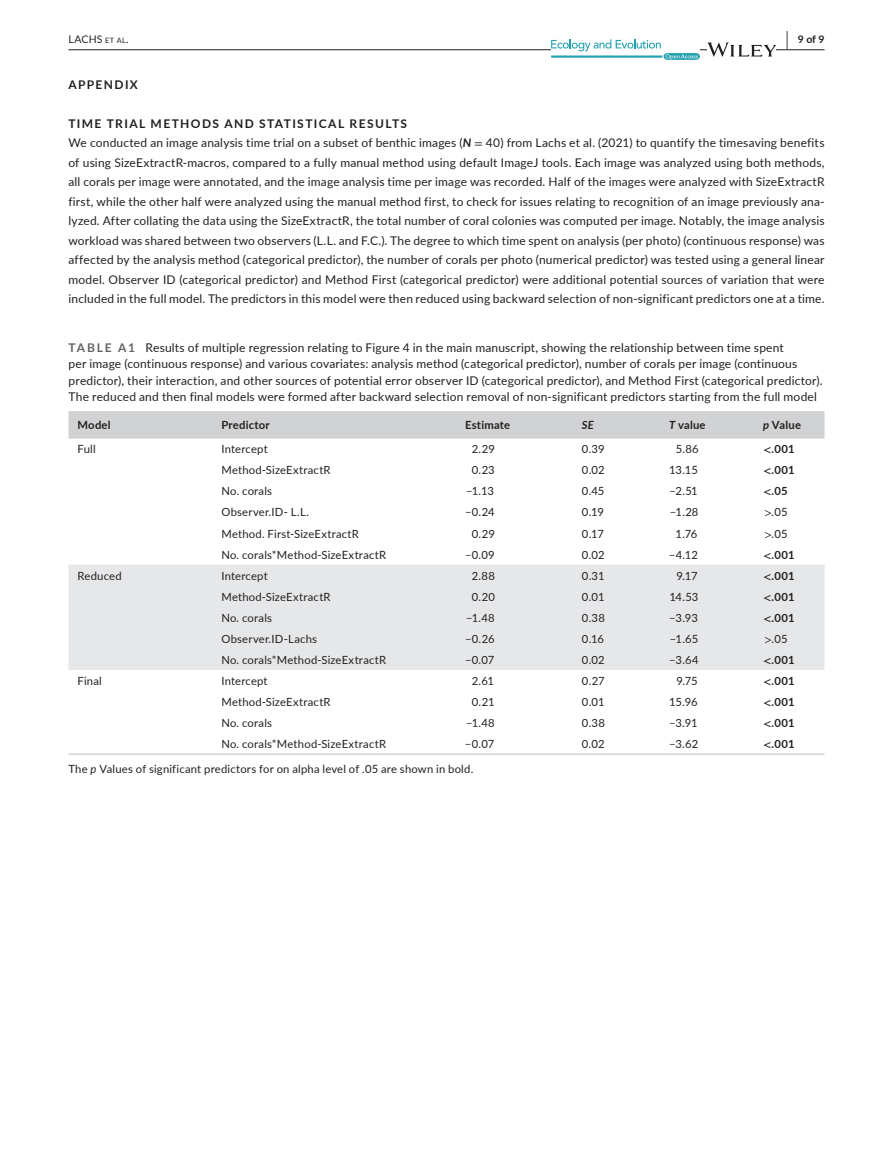
<style>
.page{position:relative;width:893px;height:1174px;background:#fff}
.page>*{position:absolute;margin:0;border:0;box-sizing:border-box;transform-origin:0 0}
.t1{font:12px/19.5px "Lato";letter-spacing:.015em;color:#231f20}
.t2{font:700 12px "Lato";letter-spacing:.115em;color:#231f20}
.t3{font:11.25px "Lato";letter-spacing:.015em;color:#231f20}
.t4{font:700 11.25px "Lato";letter-spacing:.02em;color:#231f20}
.t5{font:italic 700 11.25px "Lato";color:#231f20}
.t6{font:10.5px "Lato";letter-spacing:.015em;color:#231f20}
.t7{font:700 10.5px "Lato";color:#231f20}
.s1{font-size:7.35px}
.s2{font-size:19.5px}
.s3{font-weight:700}
.s4{font-weight:700;font-style:italic}
.s5{font-family:"STIX"}
.s6{font-weight:700;color:#636366}
.s7{font-style:italic}
</style>
<div class="page">
<hr style="left:68px;top:49px;width:756px;height:1px;background:#231f20">
<svg style="left:551px;top:39px;width:149px;height:21px"></svg>
<svg style="left:707px;top:42px;width:69px;height:15px"></svg>
<div style="left:68px;top:411px;width:756px;height:27px;background:#d1d2d4"></div>
<div style="left:68px;top:564px;width:756px;height:106px;background:#e6e7e9"></div>
<hr style="left:68px;top:753px;width:144px;height:2px;background:#d1d2d4">
<hr style="left:212px;top:753px;width:244px;height:2px;background:#d1d2d4">
<hr style="left:456px;top:753px;width:117px;height:2px;background:#d1d2d4">
<hr style="left:573px;top:753px;width:87px;height:2px;background:#d1d2d4">
<hr style="left:660px;top:753px;width:94px;height:2px;background:#d1d2d4">
<hr style="left:754px;top:753px;width:70px;height:2px;background:#d1d2d4">
<p class="t6" style="left:68px;top:31px;width:62px">LACHS <span class="s1">et al</span>.</p>
<p class="t7" style="left:786px;top:31px;width:40px"><span class="s2">|</span> 9 of 9</p>
<p class="t2" style="left:68px;top:75px;width:71px">APPENDIX</p>
<p class="t1" style="left:68px;top:113px;width:758px"><span class="s3">TIME TRIAL METHODS AND STATISTICAL RESULTS<br></span>We conducted an image analysis time trial on a subset of benthic images (<span class="s4">N</span> <span class="s5">=</span> 40) from Lachs et al. (2021) to quantify the timesaving benefits of using SizeExtractR-macros, compared to a fully manual method using default ImageJ tools. Each image was analyzed using both methods, all corals per image were annotated, and the image analysis time per image was recorded. Half of the images were analyzed with SizeExtractR first, while the other half were analyzed using the manual method first, to check for issues relating to recognition of an image previously ana&shy;lyzed. After collating the data using the SizeExtractR, the total number of coral colonies was computed per image. Notably, the image analysis workload was shared between two observers (L.L. and F.C.). The degree to which time spent on analysis (per photo) (continuous response) was affected by the analysis method (categorical predictor), the number of corals per photo (numerical predictor) was tested using a general linear model. Observer ID (categorical predictor) and Method First (categorical predictor) were additional potential sources of variation that were included in the full model. The predictors in this model were then reduced using backward selection of non-significant predictors one at a time.</p>
<p class="t1" style="left:69px;top:339px;width:756px;line-height:16.5px"><span class="s6">TABLE A1</span> Results of multiple regression relating to Figure 4 in the main manuscript, showing the relationship between time spent<br>per image (continuous response) and various covariates: analysis method (categorical predictor), number of corals per image (continuous predictor), their interaction, and other sources of potential error observer ID (categorical predictor), and Method First (categorical predictor).<br>The reduced and then final models were formed after backward selection removal of non-significant predictors starting from the full model</p>
<p class="t4" style="left:77px;top:417px;width:35px">Model</p>
<p class="t4" style="left:221px;top:417px;width:50px">Predictor</p>
<p class="t4" style="left:465px;top:417px;width:47px">Estimate</p>
<p class="t5" style="left:582px;top:417px;width:14px">SE</p>
<p class="t4" style="left:669px;top:417px;width:38px"><span class="s7">T</span> value</p>
<p class="t4" style="left:763px;top:417px;width:39px"><span class="s7">p</span> Value</p>
<p class="t3" style="left:77px;top:441px;width:20px">Full</p>
<p class="t3" style="left:221px;top:441px;width:48px">Intercept</p>
<p class="t3" style="left:472px;top:441px;width:25px">2.29</p>
<p class="t3" style="left:582px;top:441px;width:24px">0.39</p>
<p class="t3" style="left:676px;top:441px;width:24px">5.86</p>
<p class="t4" style="left:763px;top:441px;width:33px"><span class="s5">&lt;</span>.001</p>
<p class="t3" style="left:221px;top:462px;width:111px">Method-SizeExtractR</p>
<p class="t3" style="left:472px;top:462px;width:24px">0.23</p>
<p class="t3" style="left:582px;top:462px;width:24px">0.02</p>
<p class="t3" style="left:669px;top:462px;width:30px">13.15</p>
<p class="t4" style="left:763px;top:462px;width:33px"><span class="s5">&lt;</span>.001</p>
<p class="t3" style="left:221px;top:483px;width:52px">No. corals</p>
<p class="t3" style="left:466px;top:483px;width:29px">−1.13</p>
<p class="t3" style="left:582px;top:483px;width:24px">0.45</p>
<p class="t3" style="left:670px;top:483px;width:30px">−2.51</p>
<p class="t4" style="left:763px;top:483px;width:26px"><span class="s5">&lt;</span>.05</p>
<p class="t3" style="left:221px;top:504px;width:89px">Observer.ID- L.L.</p>
<p class="t3" style="left:465px;top:504px;width:31px">−0.24</p>
<p class="t3" style="left:582px;top:504px;width:23px">0.19</p>
<p class="t3" style="left:670px;top:504px;width:30px">−1.28</p>
<p class="t3" style="left:764px;top:504px;width:25px"><span class="s5">&gt;</span>.05</p>
<p class="t3" style="left:221px;top:525px;width:139px">Method. First-SizeExtractR</p>
<p class="t3" style="left:472px;top:525px;width:24px">0.29</p>
<p class="t3" style="left:582px;top:525px;width:23px">0.17</p>
<p class="t3" style="left:676px;top:525px;width:23px">1.76</p>
<p class="t3" style="left:764px;top:525px;width:25px"><span class="s5">&gt;</span>.05</p>
<p class="t3" style="left:221px;top:546px;width:166px">No. corals*Method-SizeExtractR</p>
<p class="t3" style="left:465px;top:546px;width:31px">−0.09</p>
<p class="t3" style="left:582px;top:546px;width:24px">0.02</p>
<p class="t3" style="left:669px;top:546px;width:30px">−4.12</p>
<p class="t4" style="left:763px;top:546px;width:33px"><span class="s5">&lt;</span>.001</p>
<p class="t3" style="left:77px;top:567px;width:46px">Reduced</p>
<p class="t3" style="left:221px;top:567px;width:48px">Intercept</p>
<p class="t3" style="left:472px;top:567px;width:25px">2.88</p>
<p class="t3" style="left:582px;top:567px;width:24px">0.31</p>
<p class="t3" style="left:676px;top:567px;width:23px">9.17</p>
<p class="t4" style="left:763px;top:567px;width:33px"><span class="s5">&lt;</span>.001</p>
<p class="t3" style="left:221px;top:588px;width:111px">Method-SizeExtractR</p>
<p class="t3" style="left:472px;top:588px;width:25px">0.20</p>
<p class="t3" style="left:582px;top:588px;width:24px">0.01</p>
<p class="t3" style="left:669px;top:588px;width:31px">14.53</p>
<p class="t4" style="left:763px;top:588px;width:33px"><span class="s5">&lt;</span>.001</p>
<p class="t3" style="left:221px;top:609px;width:52px">No. corals</p>
<p class="t3" style="left:466px;top:609px;width:30px">−1.48</p>
<p class="t3" style="left:582px;top:609px;width:25px">0.38</p>
<p class="t3" style="left:669px;top:609px;width:30px">−3.93</p>
<p class="t4" style="left:763px;top:609px;width:33px"><span class="s5">&lt;</span>.001</p>
<p class="t3" style="left:221px;top:630px;width:97px">Observer.ID-Lachs</p>
<p class="t3" style="left:465px;top:630px;width:31px">−0.26</p>
<p class="t3" style="left:582px;top:630px;width:24px">0.16</p>
<p class="t3" style="left:670px;top:630px;width:30px">−1.65</p>
<p class="t3" style="left:764px;top:630px;width:25px"><span class="s5">&gt;</span>.05</p>
<p class="t3" style="left:221px;top:652px;width:166px">No. corals*Method-SizeExtractR</p>
<p class="t3" style="left:465px;top:652px;width:31px">−0.07</p>
<p class="t3" style="left:582px;top:652px;width:24px">0.02</p>
<p class="t3" style="left:669px;top:652px;width:31px">−3.64</p>
<p class="t4" style="left:763px;top:651px;width:33px"><span class="s5">&lt;</span>.001</p>
<p class="t3" style="left:77px;top:673px;width:26px">Final</p>
<p class="t3" style="left:221px;top:673px;width:48px">Intercept</p>
<p class="t3" style="left:472px;top:673px;width:24px">2.61</p>
<p class="t3" style="left:582px;top:673px;width:24px">0.27</p>
<p class="t3" style="left:676px;top:673px;width:23px">9.75</p>
<p class="t4" style="left:763px;top:672px;width:33px"><span class="s5">&lt;</span>.001</p>
<p class="t3" style="left:221px;top:694px;width:111px">Method-SizeExtractR</p>
<p class="t3" style="left:472px;top:694px;width:24px">0.21</p>
<p class="t3" style="left:582px;top:694px;width:24px">0.01</p>
<p class="t3" style="left:669px;top:694px;width:30px">15.96</p>
<p class="t4" style="left:763px;top:693px;width:33px"><span class="s5">&lt;</span>.001</p>
<p class="t3" style="left:221px;top:715px;width:52px">No. corals</p>
<p class="t3" style="left:466px;top:715px;width:30px">−1.48</p>
<p class="t3" style="left:582px;top:715px;width:25px">0.38</p>
<p class="t3" style="left:669px;top:715px;width:30px">−3.91</p>
<p class="t4" style="left:763px;top:715px;width:33px"><span class="s5">&lt;</span>.001</p>
<p class="t3" style="left:221px;top:736px;width:166px">No. corals*Method-SizeExtractR</p>
<p class="t3" style="left:465px;top:736px;width:31px">−0.07</p>
<p class="t3" style="left:582px;top:736px;width:24px">0.02</p>
<p class="t3" style="left:669px;top:736px;width:31px">−3.62</p>
<p class="t4" style="left:763px;top:736px;width:33px"><span class="s5">&lt;</span>.001</p>
<p class="t3" style="left:68px;top:761px;width:406px">The <span class="s7">p</span> Values of significant predictors for on alpha level of .05 are shown in bold.</p>
</div>
